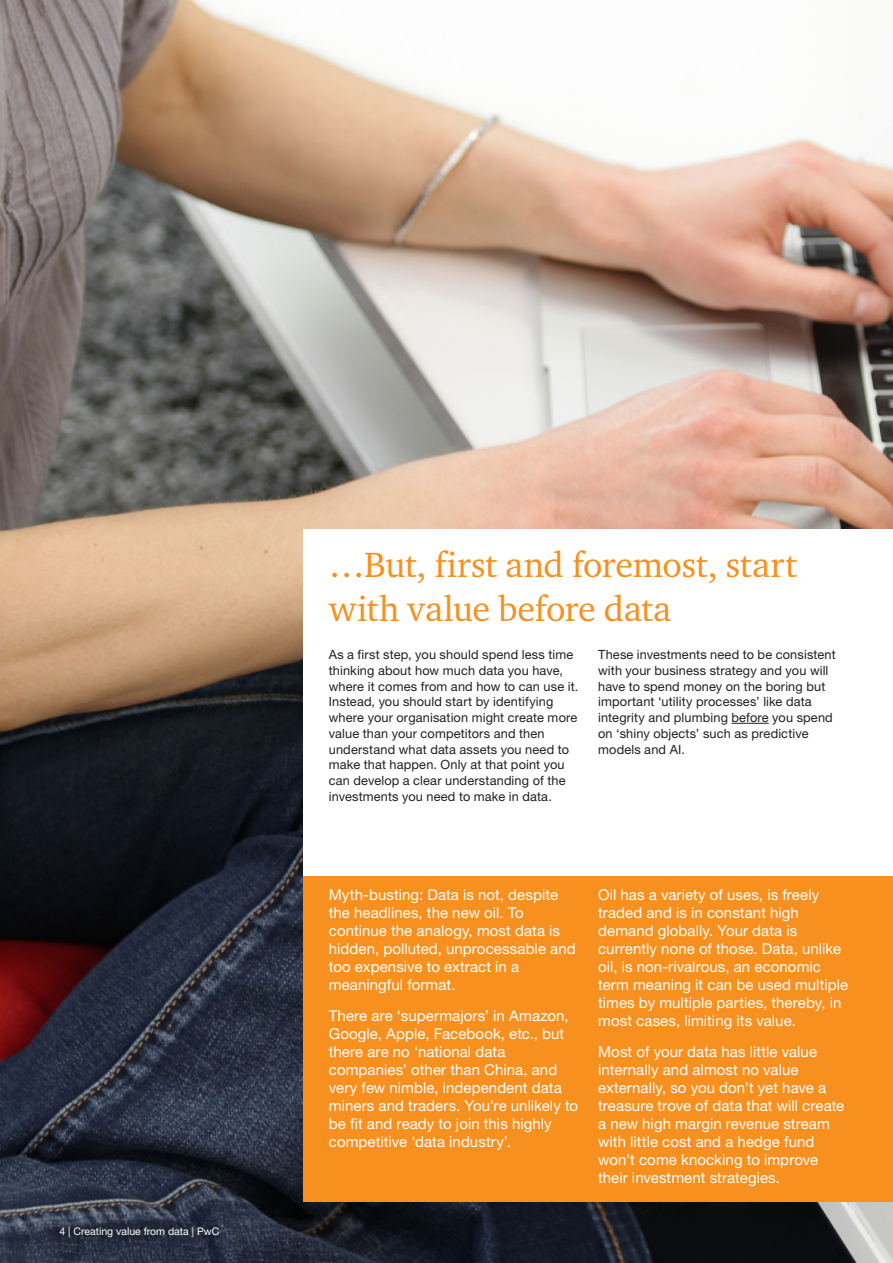
<style>
.page{position:relative;width:893px;height:1263px;background:#fff}
.page>*{position:absolute;margin:0;border:0;box-sizing:border-box;transform-origin:0 0}
.t1{font:36px/43.2px "Charter ITC Std";letter-spacing:-.005em;color:#f7901e}
.t2{font:15px/18px "Helvetica Neue LTW1 G";letter-spacing:.005em;color:#fff}
.t3{font:12.75px/15.8px "Helvetica Neue LTW1 G";letter-spacing:.01em;color:#231f20}
.t4{font:10.5px "Helvetica Neue LTW1 G";color:#fff}
</style>
<div class="page">
<img style="left:0;top:0;width:893px;height:1263px">
<div style="left:303px;top:530px;width:590px;height:672px;background:#fff"></div>
<div style="left:303px;top:876px;width:590px;height:326px;background:#f7901e"></div>
<hr style="left:731px;top:723px;width:38px;height:1px;background:#231f20">
<p class="t4" style="left:60px;top:1227px;width:161px">4 | Creating value from data | PwC</p>
<h1 class="t1" style="left:329px;top:546px;width:470px">…But, first and foremost, start with value before data</h1>
<p class="t3" style="left:329px;top:647px;width:251px">As a first step, you should spend less time thinking about how much data you have, where it comes from and how to can use it.<br>Instead, you should start by identifying where your organisation might create more value than your competitors and then understand what data assets you need to make that happen. Only at that point you can develop a clear understanding of the investments you need to make in data.</p>
<p class="t3" style="left:598px;top:647px;width:239px">These investments need to be consistent with your business strategy and you will have to spend money on the boring but important ‘utility processes’ like data integrity and plumbing before you spend on ‘shiny objects’ such as predictive models and AI.</p>
<p class="t2" style="left:329px;top:886px;width:248px">Myth-busting: Data is not, despite the headlines, the new oil. To continue the analogy, most data is hidden, polluted, unprocessable and too expensive to extract in a meaningful format.</p>
<p class="t2" style="left:329px;top:1007px;width:251px">There are ‘supermajors’ in Amazon, Google, Apple, Facebook, etc., but there are no ‘national data companies’ other than China, and very few nimble, independent data miners and traders. You’re unlikely to be fit and ready to join this highly competitive ‘data industry’.</p>
<p class="t2" style="left:598px;top:886px;width:251px">Oil has a variety of uses, is freely traded and is in constant high demand globally. Your data is currently none of those. Data, unlike oil, is non-rivalrous, an economic term meaning it can be used multiple times by multiple parties, thereby, in most cases, limiting its value.</p>
<p class="t2" style="left:598px;top:1043px;width:248px">Most of your data has little value internally and almost no value externally, so you don’t yet have a treasure trove of data that will create a new high margin revenue stream with little cost and a hedge fund won’t come knocking to improve their investment strategies.</p>
</div>
